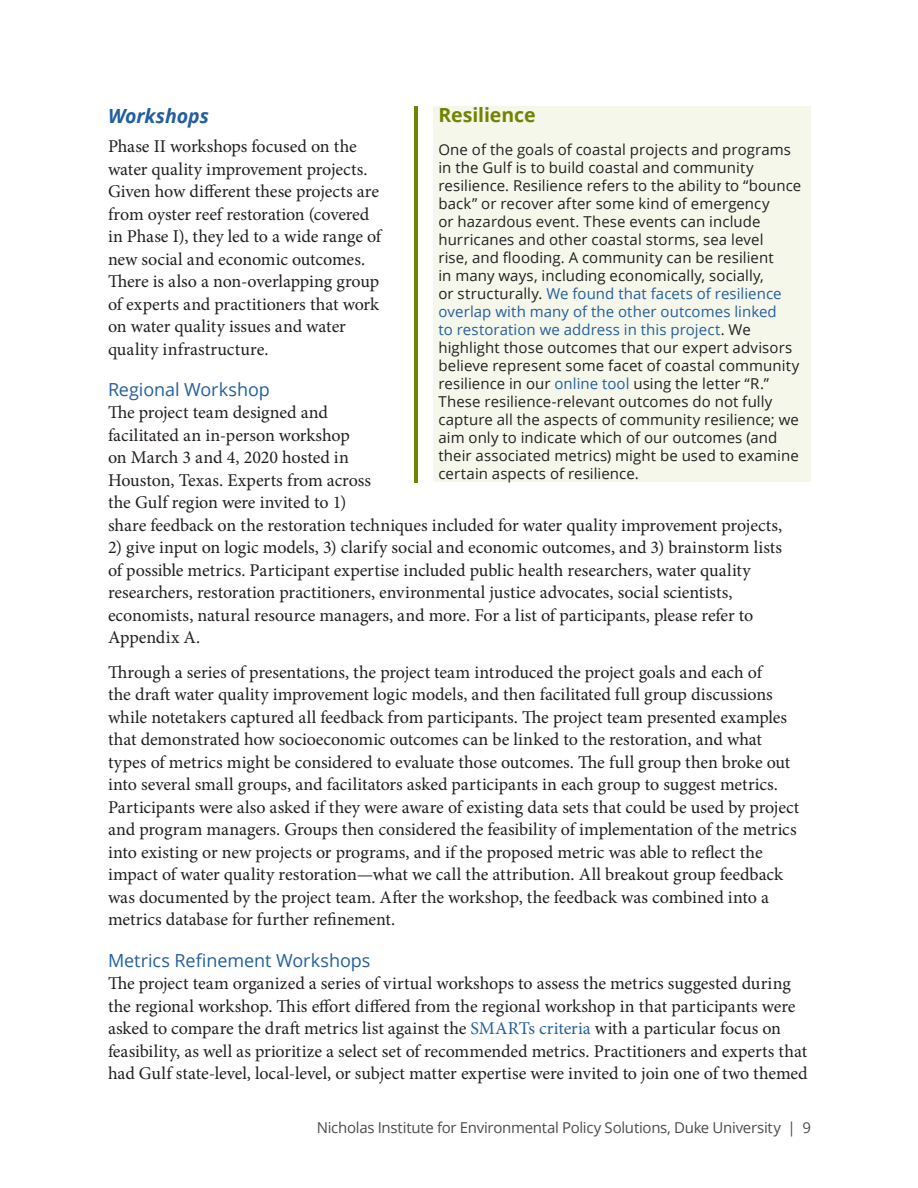
<style>
.page{position:relative;width:918px;height:1188px;background:#fff}
.page>*{position:absolute;margin:0;border:0;box-sizing:border-box;transform-origin:0 0}
.One_Column_Sidebar_H{font:700 19.5px "Open Sans";letter-spacing:-.005em;color:#728302}
.B-HEAD{font:italic 700 19.5px "Open Sans";letter-spacing:-.005em;color:#245f9d}
.Body_text{font:18px/22.5px "Minion Pro";letter-spacing:-.005em;color:#231f20}
.C-HEAD{font:18px "Open Sans";letter-spacing:-.005em;color:#245f9d}
.One_Column_Sidebar_T{font:15px/18px "Open Sans";letter-spacing:.005em;color:#231f20}
.t1{font:15px "Open Sans";letter-spacing:-.02em;color:#4b4c4d}
.s1{color:#245f9d}
</style>
<div class="page">
<div style="left:433px;top:106px;width:378px;height:376px;background:#f5f7eb"></div>
<hr style="left:414px;top:106px;width:4px;height:19px;background:#728302">
<hr style="left:414px;top:125px;width:4px;height:358px;background:#728302">
<p class="One_Column_Sidebar_H" style="left:438px;top:101px;width:99px">Resilience</p>
<p class="One_Column_Sidebar_T" style="left:438px;top:140px;width:364px">One of the goals of coastal projects and programs in the Gulf is to build coastal and community resilience. Resilience refers to the ability to “bounce back” or recover after some kind of emergency<br>or hazardous event. These events can include hurricanes and other coastal storms, sea level<br>rise, and flooding. A community can be resilient<br>in many ways, including economically, socially,<br>or structurally. <span class="s1">We found that facets of resilience overlap with many of the other outcomes linked<br>to restoration we address in this project</span>. We highlight those outcomes that our expert advisors believe represent some facet of coastal community resilience in our <span class="s1">online tool</span> using the letter “R.” These resilience-relevant outcomes do not fully capture all the aspects of community resilience; we aim only to indicate which of our outcomes (and their associated metrics) might be used to examine certain aspects of resilience.</p>
<p class="B-HEAD" style="left:108px;top:102px;width:103px">Workshops</p>
<p class="Body_text" style="left:108px;top:135px;width:275px">Phase II workshops focused on the water quality improvement projects.<br>Given how different these projects are from oyster reef restoration (covered in Phase I), they led to a wide range of new social and economic outcomes.<br>There is also a non-overlapping group of experts and practitioners that work on water quality issues and water quality infrastructure.</p>
<p class="C-HEAD" style="left:108px;top:377px;width:163px">Regional Workshop</p>
<p class="Body_text" style="left:108px;top:402px;width:676px">The project team designed and<br>facilitated an in-person workshop<br>on March 3 and 4, 2020 hosted in<br>Houston, Texas. Experts from across<br>the Gulf region were invited to 1)<br>share feedback on the restoration techniques included for water quality improvement projects,</p>
<p class="Body_text" style="left:108px;top:537px;width:676px">2) give input on logic models, 3) clarify social and economic outcomes, and 3) brainstorm lists of possible metrics. Participant expertise included public health researchers, water quality researchers, restoration practitioners, environmental justice advocates, social scientists, economists, natural resource managers, and more. For a list of participants, please refer to Appendix A.</p>
<p class="Body_text" style="left:108px;top:661px;width:693px">Through a series of presentations, the project team introduced the project goals and each of<br>the draft water quality improvement logic models, and then facilitated full group discussions while notetakers captured all feedback from participants. The project team presented examples that demonstrated how socioeconomic outcomes can be linked to the restoration, and what types of metrics might be considered to evaluate those outcomes. The full group then broke out into several small groups, and facilitators asked participants in each group to suggest metrics.<br>Participants were also asked if they were aware of existing data sets that could be used by project and program managers. Groups then considered the feasibility of implementation of the metrics into existing or new projects or programs, and if the proposed metric was able to reflect the impact of water quality restoration—what we call the attribution. All breakout group feedback was documented by the project team. After the workshop, the feedback was combined into a metrics database for further refinement.</p>
<p class="C-HEAD" style="left:108px;top:948px;width:264px">Metrics Refinement Workshops</p>
<p class="Body_text" style="left:108px;top:972px;width:701px">The project team organized a series of virtual workshops to assess the metrics suggested during the regional workshop. This effort differed from the regional workshop in that participants were asked to compare the draft metrics list against the <span class="s1">SMARTs criteria</span> with a particular focus on feasibility, as well as prioritize a select set of recommended metrics. Practitioners and experts that had Gulf state-level, local-level, or subject matter expertise were invited to join one of two themed</p>
<p class="t1" style="left:317px;top:1118px;width:496px">Nicholas Institute for Environmental Policy Solutions, Duke University | 9</p>
</div>
